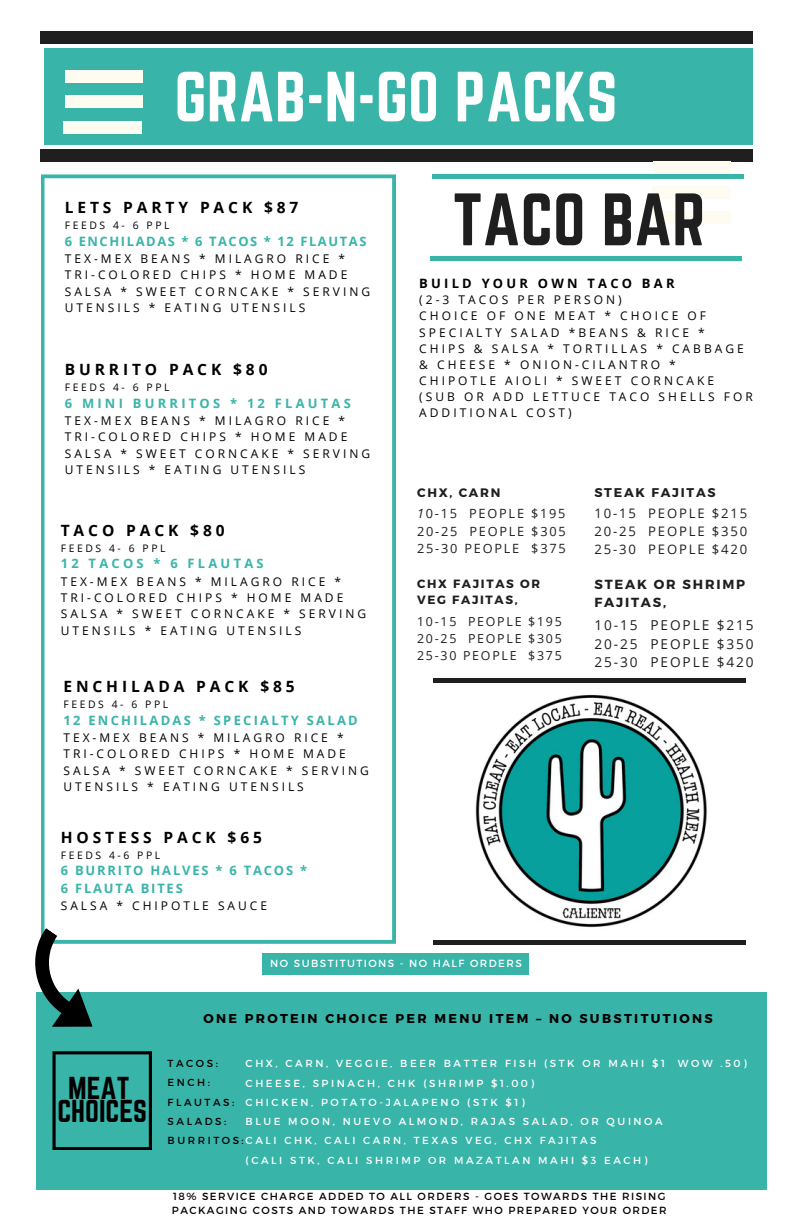
<style>
.page{position:relative;width:792px;height:1224px;background:#fff}
.page>*{position:absolute;margin:0;border:0;box-sizing:border-box;transform-origin:0 0}
.t1{font:64.8px "Norwester";color:#1f1f1f}
.t2{font:62.2px "Norwester";color:#fff}
.t3{font:27.8px/23.2px "Norwester";color:#000;text-align:center}
.t4{font:700 15.6px "Open Sans";letter-spacing:.25em;color:#000}
.t5{font:13.6px/18.8px "Open Sans";letter-spacing:.14em;color:#1f1f1f;text-align:justify}
.t6{font:13.2px/18px "Open Sans";letter-spacing:.14em;color:#1f1f1f;text-align:justify}
.t7{font:700 13.2px/17.8px "Montserrat";letter-spacing:.14em;color:#1f1f1f}
.t8{font:700 13px "Open Sans";letter-spacing:.25em;color:#39b4a9}
.t9{font:700 13px/17.2px "Open Sans";letter-spacing:.14em;color:#39b4a9}
.t10{font:700 13px "Open Sans";letter-spacing:.125em;color:#39b4a9}
.t11{font:700 13px "Open Sans";letter-spacing:.175em;color:#39b4a9}
.t12{font:700 13px "Open Sans";letter-spacing:.25em;color:#000}
.t13{font:12.8px/17.6px "Open Sans";letter-spacing:.14em;color:#1f1f1f;text-align:justify}
.t14{font:700 12.8px "Montserrat";letter-spacing:.185em;color:#000}
.t15{font:700 12.6px "Montserrat";letter-spacing:.14em;color:#1f1f1f}
.t16{font:12.4px/17px "Open Sans";letter-spacing:.14em;color:#1f1f1f;text-align:justify}
.t17{font:700 12.2px "Montserrat";letter-spacing:.14em;color:#1f1f1f}
.t18{font:12px/16.4px "Open Sans";letter-spacing:.25em;color:#000}
.t19{font:700 12px/16.2px "Montserrat";letter-spacing:.14em;color:#1f1f1f}
.t20{font:10.4px/13.8px "Montserrat";letter-spacing:.14em;color:#000}
.t21{font:10.4px "Open Sans";letter-spacing:.25em;color:#000}
.t22{font:10.4px "Montserrat";letter-spacing:.14em;color:#fff}
.t23{font:10.2px/19.2px "Montserrat";letter-spacing:.25em;color:#fff}
.s1{font-style:italic}
.s2{color:#000}
</style>
<div class="page">
<div style="left:41px;top:150px;width:712px;height:12px;background:#1f1f1f"></div>
<div style="left:41px;top:32px;width:712px;height:12px;background:#1f1f1f"></div>
<div style="left:44px;top:49px;width:708px;height:96px;background:#39b4a9"></div>
<div style="left:653px;top:162px;width:78px;height:12px;background:#fefcf0"></div>
<div style="left:653px;top:212px;width:78px;height:12px;background:#fefcf0"></div>
<div style="left:652px;top:187px;width:78px;height:12px;background:#fefcf0"></div>
<div style="left:65px;top:70px;width:78px;height:12px;background:#fefcf0"></div>
<div style="left:63px;top:121px;width:78px;height:12px;background:#fefcf0"></div>
<div style="left:65px;top:96px;width:78px;height:12px;background:#fefcf0"></div>
<svg style="left:41px;top:174px;width:355px;height:770px"></svg>
<div style="left:36px;top:992px;width:731px;height:197px;background:#39b4a9"></div>
<div style="left:432px;top:174px;width:312px;height:5px;background:#39b4a9"></div>
<hr style="left:433px;top:678px;width:312px;height:4px;background:#1f1f1f">
<hr style="left:433px;top:940px;width:312px;height:4px;background:#1f1f1f">
<hr style="left:430px;top:256px;width:312px;height:4px;background:#39b4a9">
<img style="left:475px;top:694px;width:232px;height:234px">
<svg style="left:35px;top:928px;width:117px;height:222px"></svg>
<div style="left:263px;top:953px;width:266px;height:22px;background:#39b4a9"></div>
<h2 class="t2" style="left:174px;top:59px;width:445px">GRAB-N-GO PACKS</h2>
<p class="t4" style="left:65px;top:196px;width:235px">LETS PARTY PACK $87</p>
<p class="t21" style="left:65px;top:218px;width:106px">FEEDS 4- 6 PPL</p>
<p class="t10" style="left:65px;top:232px;width:303px">6 ENCHILADAS * 6 TACOS * 12 FLAUTAS</p>
<p class="t18" style="left:65px;top:250px;width:307px">TEX-MEX BEANS * MILAGRO RICE *<br>TRI-COLORED CHIPS * HOME MADE<br>SALSA * SWEET CORNCAKE * SERVING<br>UTENSILS * EATING UTENSILS</p>
<p class="t4" style="left:65px;top:358px;width:204px">BURRITO PACK $80</p>
<p class="t21" style="left:65px;top:380px;width:106px">FEEDS 4- 6 PPL</p>
<p class="t8" style="left:65px;top:394px;width:288px">6 MINI BURRITOS * 12 FLAUTAS</p>
<p class="t18" style="left:65px;top:412px;width:307px">TEX-MEX BEANS * MILAGRO RICE *<br>TRI-COLORED CHIPS * HOME MADE<br>SALSA * SWEET CORNCAKE * SERVING<br>UTENSILS * EATING UTENSILS</p>
<p class="t4" style="left:61px;top:519px;width:165px">TACO PACK $80</p>
<p class="t21" style="left:61px;top:541px;width:106px">FEEDS 4- 6 PPL</p>
<p class="t8" style="left:61px;top:555px;width:204px">12 TACOS * 6 FLAUTAS</p>
<p class="t18" style="left:61px;top:573px;width:307px">TEX-MEX BEANS * MILAGRO RICE *<br>TRI-COLORED CHIPS * HOME MADE<br>SALSA * SWEET CORNCAKE * SERVING<br>UTENSILS * EATING UTENSILS</p>
<p class="t4" style="left:63px;top:675px;width:233px">ENCHILADA PACK $85</p>
<p class="t21" style="left:63px;top:697px;width:106px">FEEDS 4- 6 PPL</p>
<p class="t11" style="left:63px;top:711px;width:296px">12 ENCHILADAS * SPECIALTY SALAD</p>
<p class="t18" style="left:63px;top:729px;width:307px">TEX-MEX BEANS * MILAGRO RICE *<br>TRI-COLORED CHIPS * HOME MADE<br>SALSA * SWEET CORNCAKE * SERVING<br>UTENSILS * EATING UTENSILS</p>
<p class="t4" style="left:61px;top:826px;width:203px">HOSTESS PACK $65</p>
<p class="t21" style="left:61px;top:848px;width:101px">FEEDS 4-6 PPL</p>
<p class="t9" style="left:61px;top:862px;width:248px">6 BURRITO HALVES * 6 TACOS *<br>6 FLAUTA BITES</p>
<p class="t18" style="left:61px;top:897px;width:208px">SALSA * CHIPOTLE SAUCE</p>
<h1 class="t1" style="left:453px;top:180px;width:254px">TACO BAR</h1>
<p class="t12" style="left:419px;top:274px;width:257px">BUILD YOUR OWN TACO BAR</p>
<p class="t18" style="left:419px;top:292px;width:335px">(2-3 TACOS PER PERSON)<br>CHOICE OF ONE MEAT * CHOICE OF<br>SPECIALTY SALAD *BEANS &amp; RICE *<br>CHIPS &amp; SALSA * TORTILLAS * CABBAGE &amp; CHEESE * ONION-CILANTRO *<br>CHIPOTLE AIOLI * SWEET CORNCAKE (SUB OR ADD LETTUCE TACO SHELLS FOR<br>ADDITIONAL COST)</p>
<p class="t17" style="left:417px;top:485px;width:85px">CHX, CARN</p>
<p class="t13" style="left:417px;top:505px;width:150px"><span class="s1">1</span>0-15 PEOPLE $195<br>20-25 PEOPLE $305<br>25-30 PEOPLE $375</p>
<p class="t19" style="left:417px;top:575px;width:124px">CHX FAJITAS OR<br>VEG FAJITAS,</p>
<p class="t16" style="left:417px;top:613px;width:146px">10-15 PEOPLE $195<br>20-25 PEOPLE $305<br>25-30 PEOPLE $375</p>
<p class="t15" style="left:594px;top:484px;width:123px">STEAK FAJITAS</p>
<p class="t6" style="left:594px;top:504px;width:154px">10-15 PEOPLE $215<br>20-25 PEOPLE $350<br>25-30 PEOPLE $420</p>
<p class="t7" style="left:594px;top:575px;width:152px">STEAK OR SHRIMP<br>FAJITAS,</p>
<p class="t5" style="left:594px;top:615px;width:161px">10-15 PEOPLE $215<br>20-25 PEOPLE $350<br>25-30 PEOPLE $420</p>
<h3 class="t3" style="left:57px;top:1076px;width:91px">MEAT<br>CHOICES</h3>
<p class="t22" style="left:270px;top:957px;width:253px">NO SUBSTITUTIONS - NO HALF ORDERS</p>
<p class="t14" style="left:203px;top:1010px;width:511px">ONE PROTEIN CHOICE PER MENU ITEM – NO SUBSTITUTIONS</p>
<p class="t23" style="left:168px;top:1053px;width:430px"><span class="s2">TACOS:<br>ENCH:<br>FLAUTAS:<br>SALADS:<br>BURRITOS:</span>CALI CHK, CALI CARN, TEXAS VEG, CHX FAJITAS</p>
<p class="t23" style="left:246px;top:1054px;width:421px">CHX, CARN, VEGGIE, BEER BATTER FISH (STK OR MAHI $1</p>
<p class="t23" style="left:678px;top:1054px;width:70px">WOW .50)</p>
<p class="t23" style="left:246px;top:1073px;width:419px">CHEESE, SPINACH, CHK (SHRIMP $1.00)<br>CHICKEN, POTATO-JALAPENO (STK $1)<br>BLUE MOON, NUEVO ALMOND, RAJAS SALAD, OR QUINOA</p>
<p class="t23" style="left:246px;top:1150px;width:403px">(CALI STK, CALI SHRIMP OR MAZATLAN MAHI $3 EACH)</p>
<p class="t20" style="left:172px;top:1189px;width:496px">18% SERVICE CHARGE ADDED TO ALL ORDERS - GOES TOWARDS THE RISING<br>PACKAGING COSTS AND TOWARDS THE STAFF WHO PREPARED YOUR ORDER</p>
</div>
